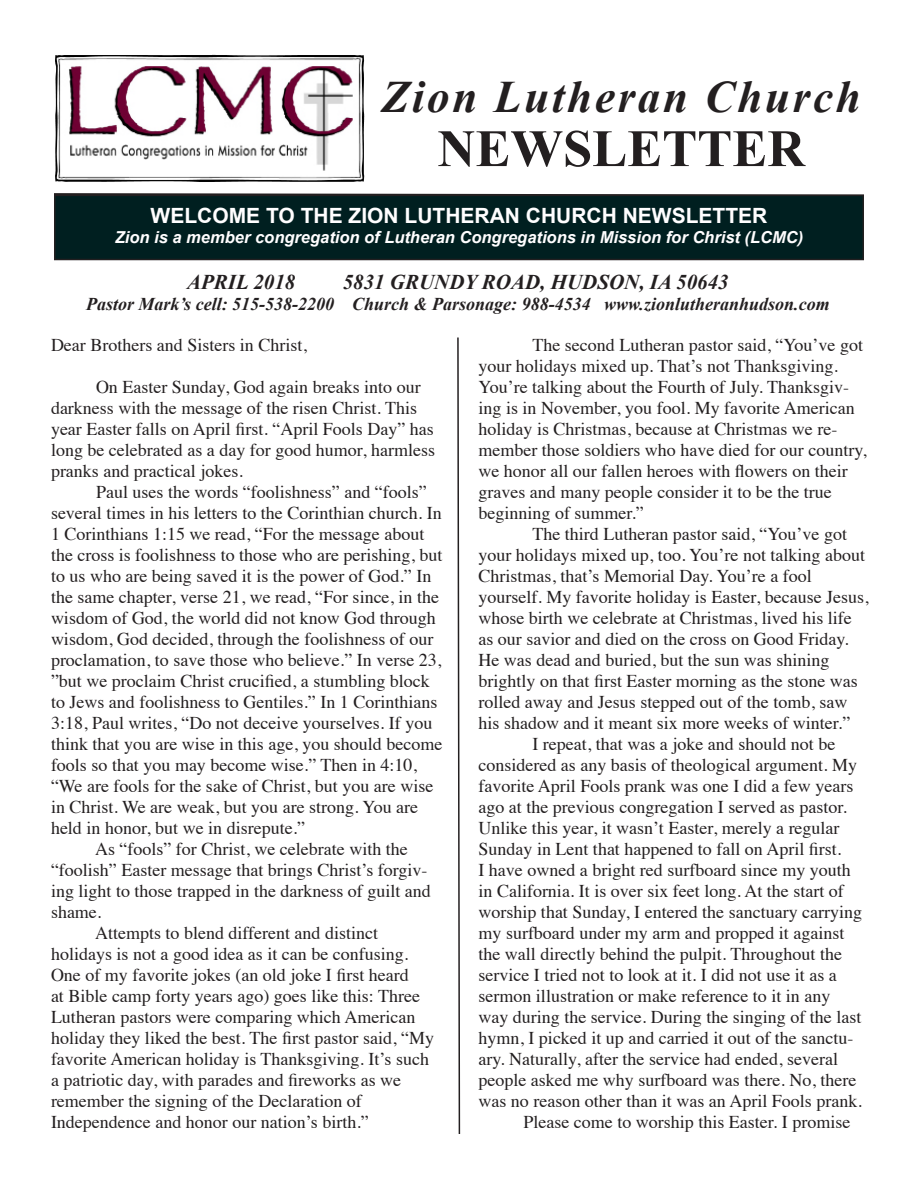
<style>
.page{position:relative;width:918px;height:1188px;background:#fff}
.page>*{position:absolute;margin:0;border:0;box-sizing:border-box;transform-origin:0 0}
.t1{font:700 52.5px "Times New Roman";color:#231f20}
.t2{font:italic 700 45px "Times New Roman";letter-spacing:.06em;color:#231f20}
.t3{font:700 21px "Arial";color:#fffeff}
.t4{font:italic 700 21px "Times New Roman";color:#231f20}
.t5{font:18px/21px "Times";color:#231f20}
.t6{font:italic 700 18px "Times New Roman";color:#231f20}
.t7{font:italic 700 16.5px "Arial";color:#fffeff}
</style>
<div class="page">
<svg style="left:54px;top:193px;width:810px;height:2px"></svg>
<div style="left:55px;top:195px;width:808px;height:65px;background:#001f20"></div>
<div style="left:54px;top:195px;width:810px;height:65px;border:2px solid #231f20"></div>
<img style="left:55px;top:54px;width:309px;height:128px">
<svg style="left:457px;top:337px;width:4px;height:797px"></svg>
<p class="t2" style="left:382px;top:66px;width:480px">Zion Lutheran Church</p>
<p class="t1" style="left:438px;top:112px;width:369px">NEWSLETTER</p>
<p class="t3" style="left:151px;top:202px;width:618px">WELCOME TO THE ZION LUTHERAN CHURCH NEWSLETTER</p>
<p class="t7" style="left:115px;top:227px;width:690px">Zion is a member congregation of Lutheran Congregations in Mission for Christ (LCMC)</p>
<p class="t4" style="left:187px;top:267px;width:110px">APRIL 2018</p>
<p class="t4" style="left:343px;top:267px;width:388px">5831 GRUNDY ROAD, HUDSON, IA 50643</p>
<p class="t6" style="left:86px;top:292px;width:745px">Pastor Mark’s cell: 515-538-2200 Church &amp; Parsonage: 988-4534 www.zionlutheranhudson.com</p>
<p class="t5" style="left:51px;top:333px;width:257px">Dear Brothers and Sisters in Christ,</p>
<p class="t5" style="left:51px;top:375px;width:386px;text-indent:45px">On Easter Sunday, God again breaks into our darkness with the message of the risen Christ. This year Easter falls on April first. “April Fools Day” has long be celebrated as a day for good humor, harmless pranks and practical jokes.</p>
<p class="t5" style="left:51px;top:480px;width:393px;text-indent:45px">Paul uses the words “foolishness” and “fools” several times in his letters to the Corinthian church. In 1 Corinthians 1:15 we read, “For the message about the cross is foolishness to those who are perishing, but to us who are being saved it is the power of God.” In the same chapter, verse 21, we read, “For since, in the wisdom of God, the world did not know God through wisdom, God decided, through the foolishness of our proclamation, to save those who believe.” In verse 23, ”but we proclaim Christ crucified, a stumbling block to Jews and foolishness to Gentiles.” In 1 Corinthians 3:18, Paul writes, “Do not deceive yourselves. If you think that you are wise in this age, you should become fools so that you may become wise.” Then in 4:10, “We are fools for the sake of Christ, but you are wise in Christ. We are weak, but you are strong. You are held in honor, but we in disrepute.”</p>
<p class="t5" style="left:51px;top:837px;width:381px;text-indent:44px">As “fools” for Christ, we celebrate with the “foolish” Easter message that brings Christ’s forgiv&shy;ing light to those trapped in the darkness of guilt and shame.</p>
<p class="t5" style="left:95px;top:921px;width:285px">Attempts to blend different and distinct</p>
<p class="t5" style="left:51px;top:942px;width:359px">holidays is not a good idea as it can be confusing.</p>
<p class="t5" style="left:51px;top:963px;width:385px">One of my favorite jokes (an old joke I first heard<br>at Bible camp forty years ago) goes like this: Three Lutheran pastors were comparing which American holiday they liked the best. The first pastor said, “My favorite American holiday is Thanksgiving. It’s such a patriotic day, with parades and fireworks as we remember the signing of the Declaration of</p>
<p class="t5" style="left:51px;top:1110px;width:319px">Independence and honor our nation’s birth.”</p>
<p class="t5" style="left:478px;top:333px;width:390px;text-indent:54px">The second Lutheran pastor said, “You’ve got your holidays mixed up. That’s not Thanksgiving.<br>You’re talking about the Fourth of July. Thanksgiv&shy;ing is in November, you fool. My favorite American holiday is Christmas, because at Christmas we re&shy;member those soldiers who have died for our country, we honor all our fallen heroes with flowers on their graves and many people consider it to be the true beginning of summer.”</p>
<p class="t5" style="left:478px;top:522px;width:388px;text-indent:54px">The third Lutheran pastor said, “You’ve got your holidays mixed up, too. You’re not talking about<br>Christmas, that’s Memorial Day. You’re a fool</p>
<p class="t5" style="left:478px;top:585px;width:392px">yourself. My favorite holiday is Easter, because Jesus, whose birth we celebrate at Christmas, lived his life as our savior and died on the cross on Good Friday.<br>He was dead and buried, but the sun was shining brightly on that first Easter morning as the stone was rolled away and Jesus stepped out of the tomb, saw his shadow and it meant six more weeks of winter.”</p>
<p class="t5" style="left:478px;top:732px;width:385px;text-indent:54px">I repeat, that was a joke and should not be considered as any basis of theological argument. My favorite April Fools prank was one I did a few years ago at the previous congregation I served as pastor.<br>Unlike this year, it wasn’t Easter, merely a regular Sunday in Lent that happened to fall on April first.<br>I have owned a bright red surfboard since my youth in California. It is over six feet long. At the start of worship that Sunday, I entered the sanctuary carrying my surfboard under my arm and propped it against the wall directly behind the pulpit. Throughout the service I tried not to look at it. I did not use it as a sermon illustration or make reference to it in any way during the service. During the singing of the last hymn, I picked it up and carried it out of the sanctu&shy;ary. Naturally, after the service had ended, several people asked me why surfboard was there. No, there was no reason other than it was an April Fools prank.</p>
<p class="t5" style="left:524px;top:1110px;width:328px">Please come to worship this Easter. I promise</p>
</div>
